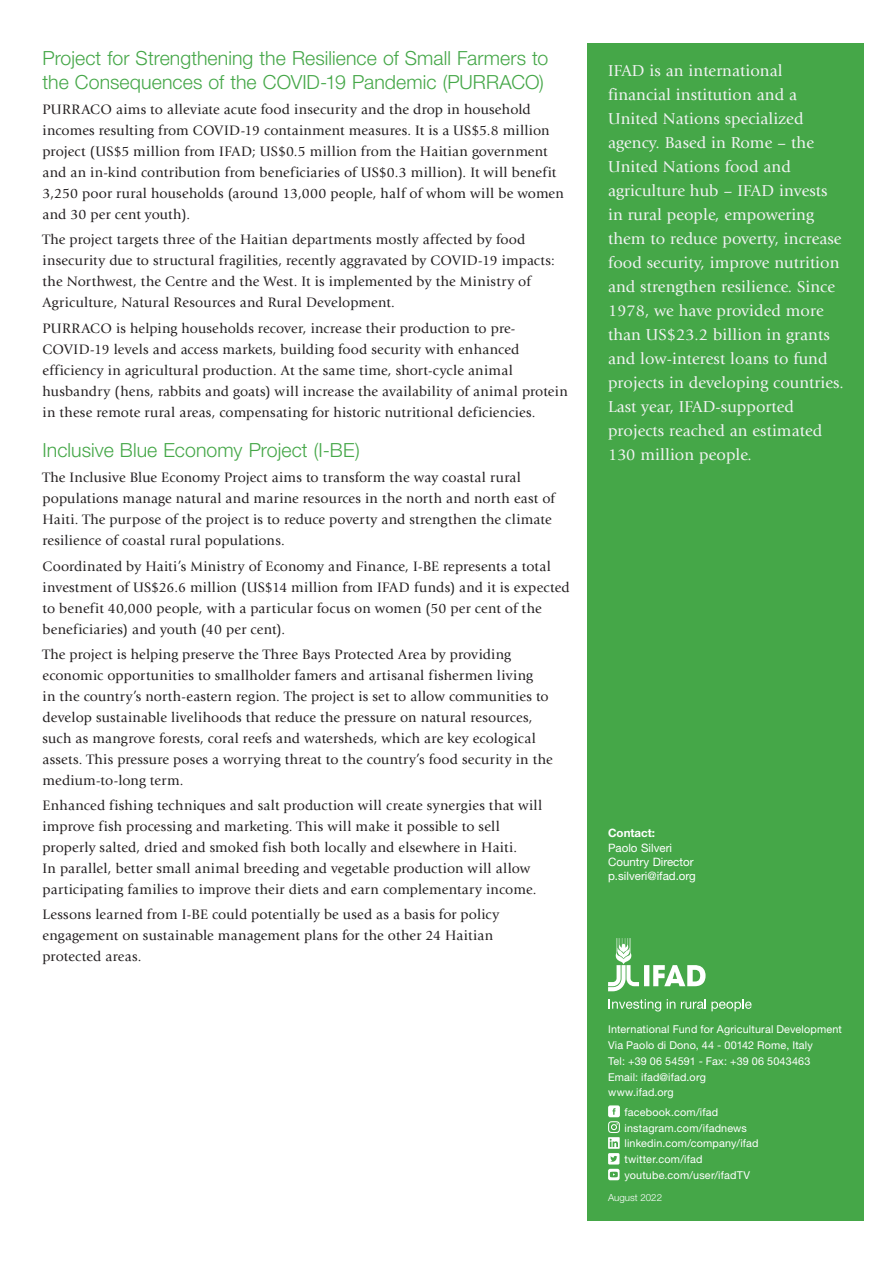
<style>
.page{position:relative;width:893px;height:1263px;background:#fff}
.page>*{position:absolute;margin:0;border:0;box-sizing:border-box;transform-origin:0 0}
.projects{font:300 19.5px/24px "Helvetica Neue LT Std";letter-spacing:.005em;color:#45a748}
.text{font:16.5px/24px "Giovanni Std";letter-spacing:.005em;color:#f1f2f2}
.text-2{font:14.25px/21px "Giovanni Std";letter-spacing:.015em;color:#231f20}
.contacts{font:11.55px "Helvetica Neue LT Std";color:#fff}
.t1{font:700 11.55px "Helvetica Neue LT Std";color:#fff}
.t2{font:10.8px "Helvetica Neue LT Std";letter-spacing:.015em;color:#fff}
.t3{font:300 9.75px "Helvetica Neue LT Std";color:#fff}
</style>
<div class="page">
<div style="left:587px;top:43px;width:276px;height:1177px;background:#45a748"></div>
<svg style="left:608px;top:938px;width:98px;height:53px"></svg>
<svg style="left:609px;top:999px;width:52px;height:12px"></svg>
<svg style="left:667px;top:999px;width:8px;height:10px"></svg>
<svg style="left:681px;top:999px;width:71px;height:12px"></svg>
<svg style="left:608px;top:1105px;width:12px;height:75px"></svg>
<p class="projects" style="left:43px;top:46px;width:507px">Project for Strengthening the Resilience of Small Farmers to the Consequences of the COVID-19 Pandemic (PURRACO)</p>
<p class="text-2" style="left:43px;top:99px;width:523px">PURRACO aims to alleviate acute food insecurity and the drop in household incomes resulting from COVID-19 containment measures. It is a US$5.8 million project (US$5 million from IFAD; US$0.5 million from the Haitian government and an in-kind contribution from beneficiaries of US$0.3 million). It will benefit 3,250 poor rural households (around 13,000 people, half of whom will be women and 30 per cent youth).</p>
<p class="text-2" style="left:43px;top:229px;width:514px">The project targets three of the Haitian departments mostly affected by food insecurity due to structural fragilities, recently aggravated by COVID-19 impacts: the Northwest, the Centre and the West. It is implemented by the Ministry of Agriculture, Natural Resources and Rural Development.</p>
<p class="text-2" style="left:43px;top:318px;width:527px">PURRACO is helping households recover, increase their production to pre-COVID-19 levels and access markets, building food security with enhanced efficiency in agricultural production. At the same time, short-cycle animal husbandry (hens, rabbits and goats) will increase the availability of animal protein in these remote rural areas, compensating for historic nutritional deficiencies.</p>
<p class="projects" style="left:43px;top:438px;width:319px">Inclusive Blue Economy Project (I-BE)</p>
<p class="text-2" style="left:43px;top:467px;width:514px">The Inclusive Blue Economy Project aims to transform the way coastal rural populations manage natural and marine resources in the north and north east of Haiti. The purpose of the project is to reduce poverty and strengthen the climate resilience of coastal rural populations.</p>
<p class="text-2" style="left:43px;top:555px;width:529px">Coordinated by Haiti’s Ministry of Economy and Finance, I-BE represents a total investment of US$26.6 million (US$14 million from IFAD funds) and it is expected to benefit 40,000 people, with a particular focus on women (50 per cent of the beneficiaries) and youth (40 per cent).</p>
<p class="text-2" style="left:43px;top:644px;width:512px">The project is helping preserve the Three Bays Protected Area by providing economic opportunities to smallholder famers and artisanal fishermen living<br>in the country’s north-eastern region. The project is set to allow communities to develop sustainable livelihoods that reduce the pressure on natural resources, such as mangrove forests, coral reefs and watersheds, which are key ecological assets. This pressure poses a worrying threat to the country’s food security in the medium-to-long term.</p>
<p class="text-2" style="left:43px;top:795px;width:501px">Enhanced fishing techniques and salt production will create synergies that will improve fish processing and marketing. This will make it possible to sell properly salted, dried and smoked fish both locally and elsewhere in Haiti.<br>In parallel, better small animal breeding and vegetable production will allow participating families to improve their diets and earn complementary income.</p>
<p class="text-2" style="left:43px;top:904px;width:458px">Lessons learned from I-BE could potentially be used as a basis for policy engagement on sustainable management plans for the other 24 Haitian protected areas.</p>
<p class="text" style="left:608px;top:58px;width:237px">IFAD is an international financial institution and a<br>United Nations specialized agency. Based in Rome – the<br>United Nations food and agriculture hub – IFAD invests in rural people, empowering them to reduce poverty, increase food security, improve nutrition and strengthen resilience. Since<br>1978, we have provided more than US$23.2 billion in grants and low-interest loans to fund projects in developing countries.<br>Last year, IFAD-supported projects reached an estimated<br>130 million people.</p>
<p class="t1" style="left:608px;top:826px;width:49px">Contact:</p>
<p class="contacts" style="left:608px;top:841px;width:66px">Paolo Silveri</p>
<p class="contacts" style="left:608px;top:855px;width:87px">Country Director</p>
<p class="contacts" style="left:608px;top:869px;width:89px">p.silveri@ifad.org</p>
<p class="t2" style="left:608px;top:1023px;width:235px">International Fund for Agricultural Development</p>
<p class="t2" style="left:608px;top:1039px;width:206px">Via Paolo di Dono, 44 - 00142 Rome, Italy</p>
<p class="t2" style="left:608px;top:1054px;width:204px">Tel: +39 06 54591 - Fax: +39 06 5043463</p>
<p class="t2" style="left:608px;top:1070px;width:99px">Email: ifad@ifad.org</p>
<p class="t2" style="left:608px;top:1086px;width:67px">www.ifad.org</p>
<p class="t2" style="left:624px;top:1105px;width:95px">facebook.com/ifad</p>
<p class="t2" style="left:624px;top:1121px;width:124px">instagram.com/ifadnews</p>
<p class="t2" style="left:624px;top:1137px;width:136px">linkedin.com/company/ifad</p>
<p class="t2" style="left:624px;top:1153px;width:80px">twitter.com/ifad</p>
<p class="t2" style="left:624px;top:1168px;width:127px">youtube.com/user/ifadTV</p>
<p class="t3" style="left:608px;top:1191px;width:56px">August 2022</p>
</div>
